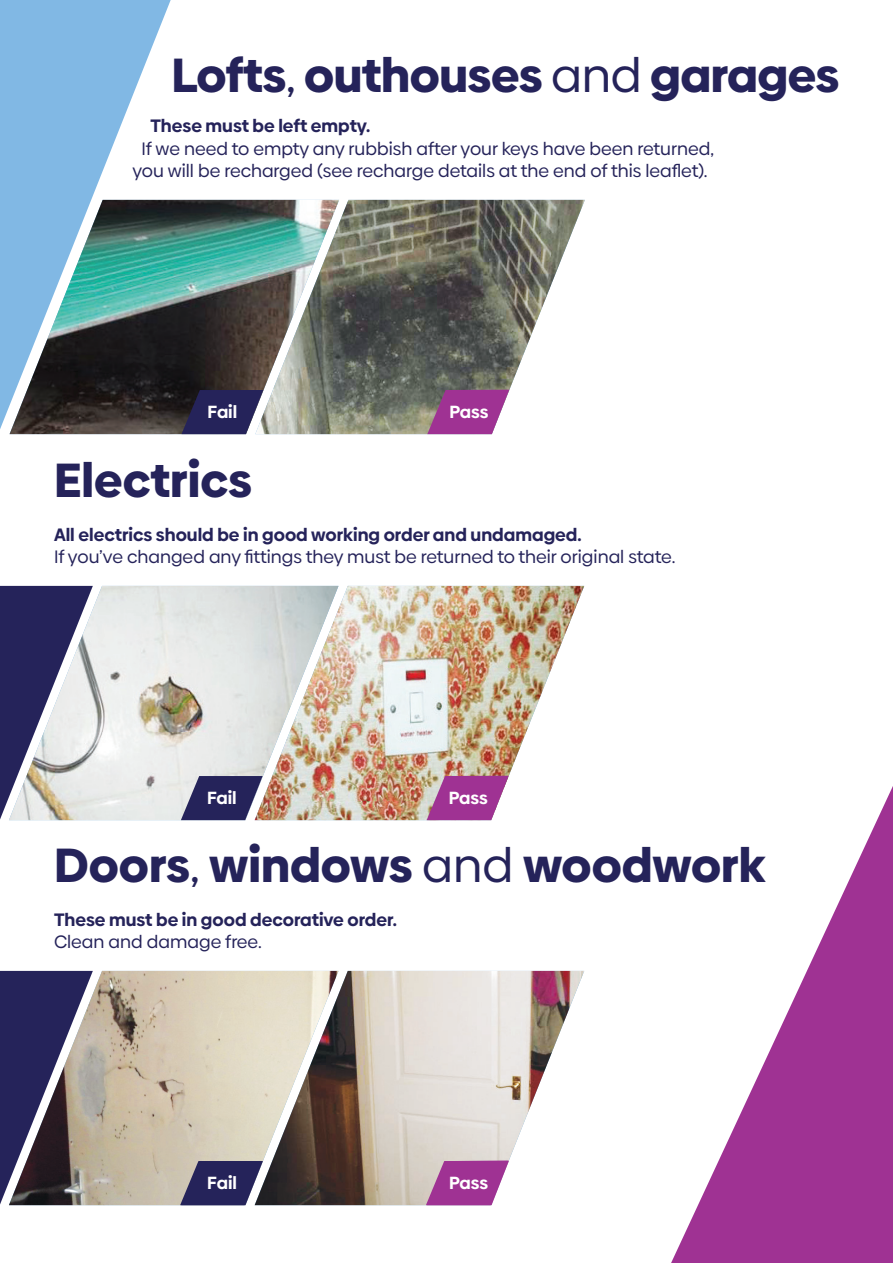
<style>
.page{position:relative;width:893px;height:1263px;background:#fff}
.page>*{position:absolute;margin:0;border:0;box-sizing:border-box;transform-origin:0 0}
.t1{font:900 48px "Biennale";letter-spacing:-.01em;color:#25235a}
.t2{font:18px/22.5px "Biennale";color:#25235a;text-align:center}
.t3{font:700 18px "Biennale";color:#25235a}
.t4{font:700 17.55px "Biennale";color:#fff}
.s1{font-weight:400}
</style>
<div class="page">
<svg style="left:0;top:0;width:171px;height:429px;fill:#81b8e4"></svg>
<svg style="left:671px;top:786px;width:222px;height:477px"></svg>
<img style="left:339px;top:200px;width:246px;height:234px">
<img style="left:10px;top:200px;width:329px;height:234px">
<img style="left:338px;top:586px;width:246px;height:234px">
<img style="left:9px;top:586px;width:329px;height:234px">
<svg style="left:0;top:586px;width:93px;height:233px;background:#83829b"></svg>
<img style="left:338px;top:971px;width:246px;height:234px">
<img style="left:9px;top:971px;width:329px;height:234px">
<svg style="left:0;top:971px;width:93px;height:233px;background:#57526b"></svg>
<svg style="left:181px;top:390px;width:82px;height:44px;background:#393762"></svg>
<svg style="left:427px;top:390px;width:82px;height:44px;background:#a44f99"></svg>
<svg style="left:181px;top:776px;width:82px;height:44px;background:#504d77"></svg>
<svg style="left:427px;top:776px;width:82px;height:44px;background:#ae58a2"></svg>
<svg style="left:180px;top:1161px;width:83px;height:44px;background:#494670"></svg>
<svg style="left:426px;top:1161px;width:83px;height:44px;background:#af58a3"></svg>
<h1 class="t1" style="left:171px;top:44px;width:669px">Lofts<span class="s1">,</span> outhouses <span class="s1">and</span> garages</h1>
<p class="t3" style="left:150px;top:114px;width:221px">These must be left empty.</p>
<p class="t2" style="left:132px;top:137px;width:583px">If we need to empty any rubbish after your keys have been returned, you will be recharged (see recharge details at the end of this leaflet).</p>
<p class="t4" style="left:208px;top:400px;width:31px">Fail</p>
<p class="t4" style="left:449px;top:400px;width:41px">Pass</p>
<h1 class="t1" style="left:54px;top:449px;width:200px">Electrics</h1>
<p class="t3" style="left:54px;top:523px;width:529px">All electrics should be in good working order and undamaged.</p>
<p class="t2" style="left:54px;top:546px;width:623px">If you’ve changed any fittings they must be returned to their original state.</p>
<p class="t4" style="left:207px;top:786px;width:31px">Fail</p>
<p class="t4" style="left:449px;top:786px;width:41px">Pass</p>
<h1 class="t1" style="left:54px;top:834px;width:713px">Doors<span class="s1">,</span> windows <span class="s1">and</span> woodwork</h1>
<p class="t3" style="left:54px;top:908px;width:344px">These must be in good decorative order.</p>
<p class="t2" style="left:54px;top:931px;width:209px">Clean and damage free.</p>
<p class="t4" style="left:206px;top:1171px;width:31px">Fail</p>
<p class="t4" style="left:448px;top:1171px;width:41px">Pass</p>
</div>
